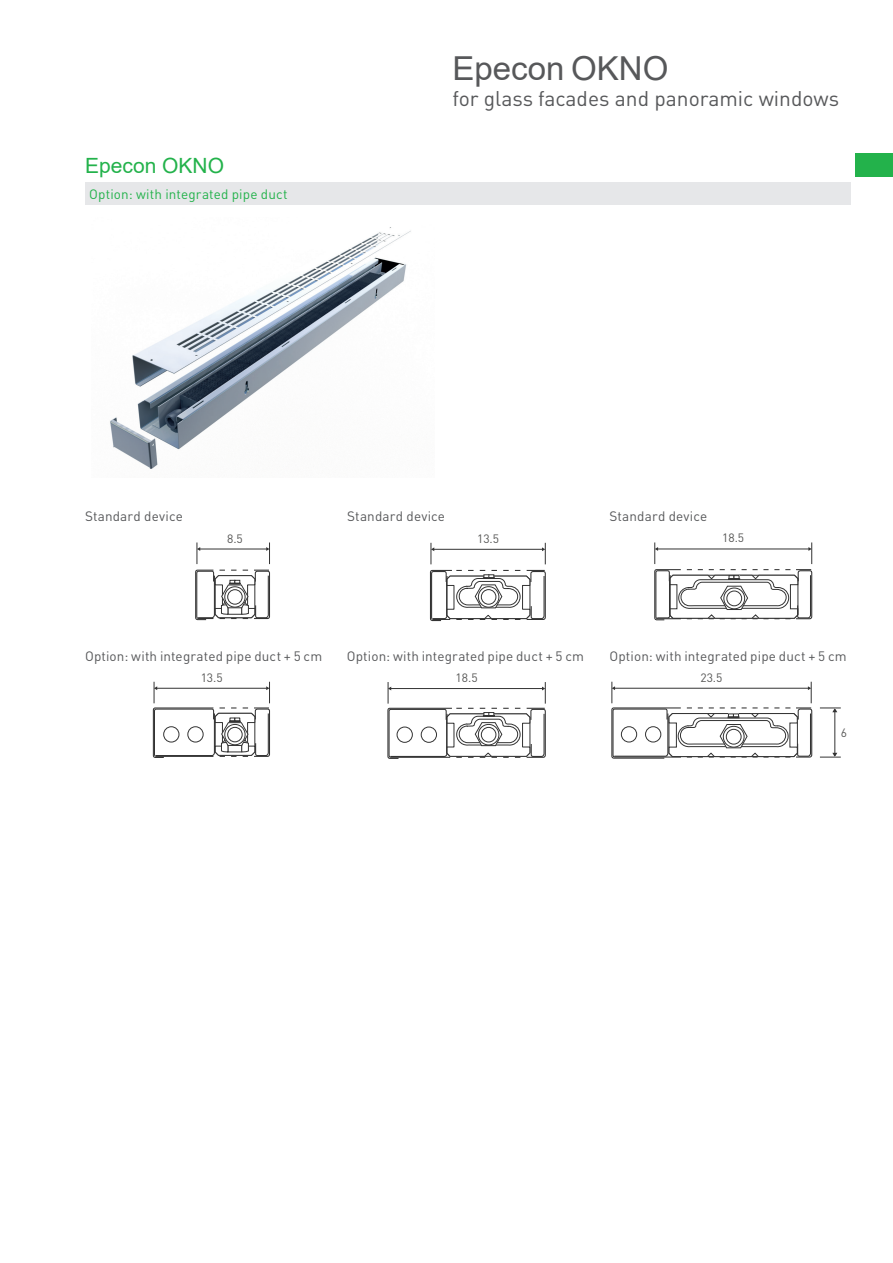
<style>
.page{position:relative;width:893px;height:1263px;background:#fff}
.page>*{position:absolute;margin:0;border:0;box-sizing:border-box;transform-origin:0 0}
.t1{font:33px "Arial";color:#57585a}
.t2{font:21px "DIN Pro";color:#57585a}
.t3{font:21px "Arial";color:#23b24b}
._02__Broodtekst{font:13.5px "DIN Pro";letter-spacing:.01em;color:#57585a}
.Slagzin{font:13.5px "DIN Pro";letter-spacing:.01em;color:#23b24b}
.t4{font:12px "DIN Pro";color:#575756}
</style>
<div class="page">
<div style="left:855px;top:153px;width:38px;height:23px;background:#23b24b"></div>
<div style="left:85px;top:182px;width:765px;height:23px;background:#e6e7e9"></div>
<img style="left:110px;top:227px;width:301px;height:242px">
<svg style="left:195px;top:542px;width:75px;height:79px"></svg>
<svg style="left:152px;top:682px;width:118px;height:76px"></svg>
<div style="left:187px;top:726px;width:17px;height:16px;border:1px solid #333;border-radius:50%"></div>
<div style="left:163px;top:726px;width:16px;height:16px;border:1px solid #333;border-radius:50%"></div>
<svg style="left:429px;top:543px;width:117px;height:79px"></svg>
<svg style="left:387px;top:682px;width:159px;height:77px"></svg>
<div style="left:421px;top:727px;width:16px;height:16px;border:1px solid #333;border-radius:50%"></div>
<div style="left:397px;top:727px;width:16px;height:16px;border:1px solid #333;border-radius:50%"></div>
<hr style="left:834px;top:711px;width:1px;height:42px;background:#333">
<svg style="left:820px;top:708px;width:21px;height:4px"></svg>
<svg style="left:820px;top:753px;width:21px;height:5px"></svg>
<svg style="left:654px;top:542px;width:159px;height:79px"></svg>
<svg style="left:611px;top:681px;width:202px;height:78px"></svg>
<div style="left:645px;top:726px;width:16px;height:16px;border:1px solid #333;border-radius:50%"></div>
<div style="left:621px;top:726px;width:16px;height:16px;border:1px solid #333;border-radius:50%"></div>
<p class="t3" style="left:85px;top:152px;width:140px">Epecon OKNO</p>
<p class="Slagzin" style="left:89px;top:185px;width:200px">Option: with integrated pipe duct</p>
<h1 class="t1" style="left:452px;top:46px;width:217px">Epecon OKNO</h1>
<h2 class="t2" style="left:452px;top:84px;width:388px">for glass facades and panoramic windows</h2>
<p class="_02__Broodtekst" style="left:85px;top:506px;width:99px">Standard device</p>
<p class="_02__Broodtekst" style="left:347px;top:506px;width:99px">Standard device</p>
<p class="_02__Broodtekst" style="left:609px;top:506px;width:99px">Standard device</p>
<p class="t4" style="left:227px;top:530px;width:17px">8.5</p>
<p class="t4" style="left:477px;top:530px;width:24px">13.5</p>
<p class="t4" style="left:722px;top:530px;width:24px">18.5</p>
<p class="_02__Broodtekst" style="left:85px;top:647px;width:239px">Option: with integrated pipe duct + 5 cm</p>
<p class="_02__Broodtekst" style="left:347px;top:647px;width:239px">Option: with integrated pipe duct + 5 cm</p>
<p class="_02__Broodtekst" style="left:609px;top:647px;width:239px">Option: with integrated pipe duct + 5 cm</p>
<p class="t4" style="left:201px;top:669px;width:24px">13.5</p>
<p class="t4" style="left:456px;top:669px;width:24px">18.5</p>
<p class="t4" style="left:700px;top:669px;width:24px">23.5</p>
<p class="t4" style="left:841px;top:724px;width:8px">6</p>
</div>
